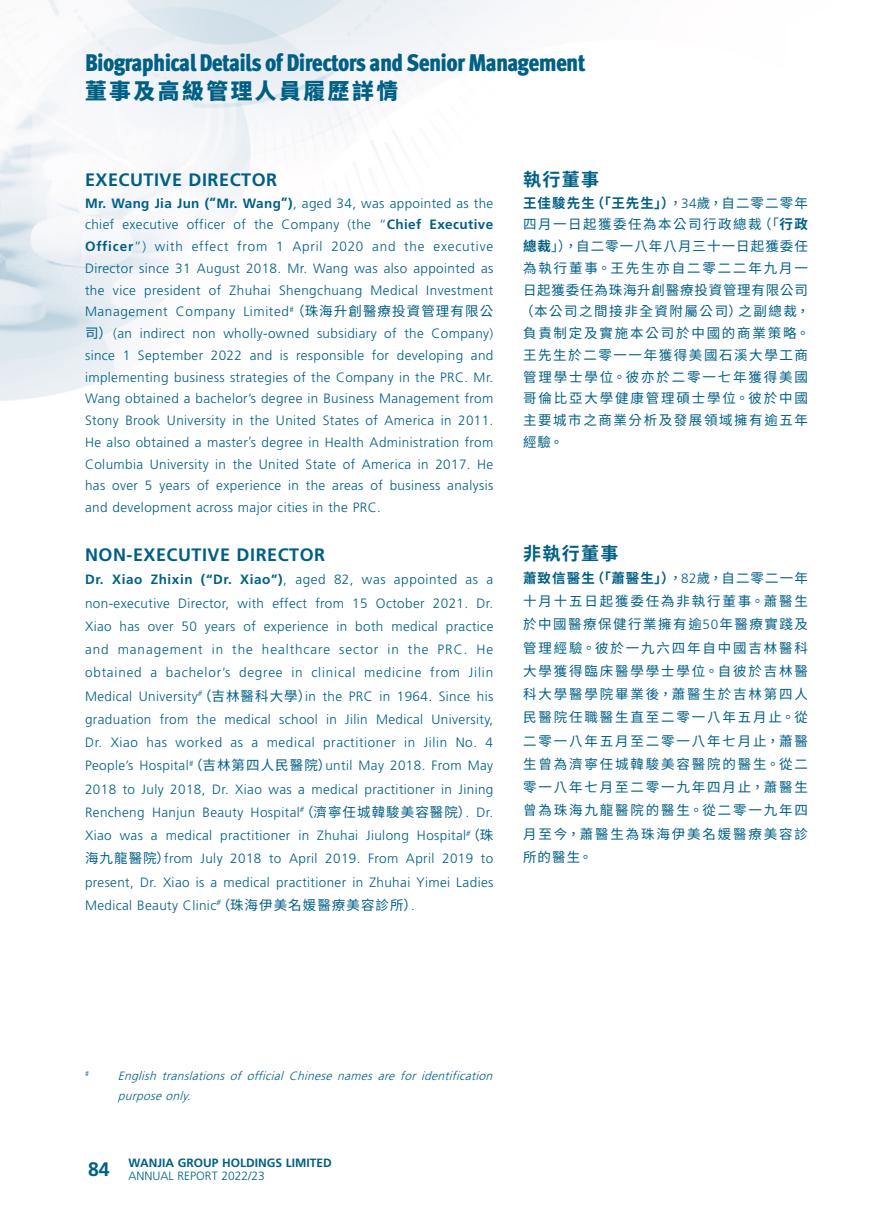
<style>
.page{position:relative;width:893px;height:1212px;background:#fff}
.page>*{position:absolute;margin:0;border:0;box-sizing:border-box;transform-origin:0 0}
.t1{font:900 condensed 24px "Meta Pro";letter-spacing:-.03em;color:#005f85}
.t2{font:800 21.75px "Source Han Sans TC";letter-spacing:.115em;color:#005f85}
.Heading_1{font:700 18px "Frutiger LT Std";letter-spacing:.03em;color:#005f85}
.C_Heading_1{font:700 18px "Source Han Sans TC";letter-spacing:.08em;color:#005f85}
.Body_Text{font:300 13.5px/21.8px "Frutiger LT Std";letter-spacing:.03em;color:#005f85;text-align:justify}
.Body_Text-2{font:13.5px/23.2px "Source Han Sans TC";letter-spacing:.135em;color:#005f85;text-align:justify}
.C_Body_Text{font:13.5px/21.8px "Source Han Sans TC";letter-spacing:.115em;color:#005f85}
.Notes{font:italic 300 12px/19.5px "Frutiger LT Std";color:#005f85}
.t3{font:700 12px/13px "Frutiger LT Std";color:#005f85}
.Notes-2{font:300 7.05px "Frutiger LT Std";color:#005f85}
.s1{font-weight:700}
.s2{font-family:"Source Han Sans TC";font-weight:400}
.s3{font-family:"Frutiger LT Std";font-weight:300}
.s4{font-weight:300}
</style>
<div class="page">
<h1 class="t1" style="left:85px;top:44px;width:502px">Biographical Details of Directors and Senior Management</h1>
<h2 class="t2" style="left:85px;top:78px;width:315px">董事及高級管理人員履歷詳情</h2>
<p class="Heading_1" style="left:85px;top:169px;width:194px">EXECUTIVE DIRECTOR</p>
<p class="Body_Text" style="left:85px;top:192px;width:410px"><span class="s1">Mr. Wang Jia Jun (“Mr. Wang”)</span>, aged 34, was appointed as the chief executive officer of the Company (the “<span class="s1">Chief Executive Officer</span>”) with effect from 1 April 2020 and the executive Director since 31 August 2018. Mr. Wang was also appointed as the vice president of Zhuhai Shengchuang Medical Investment Management Company Limited<sup>#</sup><span class="s2">（珠海升創醫療投資管理有限公司）</span> (an indirect non wholly-owned subsidiary of the Company) since 1 September 2022 and is responsible for developing and implementing business strategies of the Company in the PRC. Mr.<br>Wang obtained a bachelor’s degree in Business Management from Stony Brook University in the United States of America in 2011.<br>He also obtained a master’s degree in Health Administration from Columbia University in the United State of America in 2017. He has over 5 years of experience in the areas of business analysis and development across major cities in the PRC.</p>
<p class="Heading_1" style="left:85px;top:544px;width:242px">NON-EXECUTIVE DIRECTOR</p>
<p class="Body_Text" style="left:85px;top:568px;width:410px;line-height:23.2px"><span class="s1">Dr. Xiao Zhixin (“Dr. Xiao”)</span>, aged 82, was appointed as a non-executive Director, with effect from 15 October 2021. Dr.<br>Xiao has over 50 years of experience in both medical practice and management in the healthcare sector in the PRC. He obtained a bachelor’s degree in clinical medicine from Jilin Medical University<sup>#</sup><span class="s2">（吉林醫科大學）</span>in the PRC in 1964. Since his graduation from the medical school in Jilin Medical University, Dr. Xiao has worked as a medical practitioner in Jilin No. 4<br>People’s Hospital<sup>#</sup><span class="s2">（吉林第四人民醫院）</span>until May 2018. From May 2018 to July 2018, Dr. Xiao was a medical practitioner in Jining Rencheng Hanjun Beauty Hospital<sup>#</sup><span class="s2">（濟寧任城韓駿美容醫院）</span>. Dr.<br>Xiao was a medical practitioner in Zhuhai Jiulong Hospital<sup>#</sup><span class="s2">（珠海九龍醫院）</span>from July 2018 to April 2019. From April 2019 to present, Dr. Xiao is a medical practitioner in Zhuhai Yimei Ladies Medical Beauty Clinic<sup>#</sup><span class="s2">（珠海伊美名媛醫療美容診所）</span>.</p>
<p class="C_Heading_1" style="left:523px;top:169px;width:78px">執行董事</p>
<p class="C_Body_Text" style="left:520px;top:192px;width:291px"><span class="s1">王佳駿先生（「王先生」）</span>，<span class="s3">34</span>歲，自二零二零年四月一日起獲委任為本公司行政總裁（「<span class="s1">行政總裁</span>」），自二零一八年八月三十一日起獲委任為執行董事。王先生亦自二零二二年九月一日起獲委任為珠海升創醫療投資管理有限公司（本公司之間接非全資附屬公司）之副總裁，負責制定及實施本公司於中國的商業策略。王先生於二零一一年獲得美國石溪大學工商管理學士學位。彼亦於二零一七年獲得美國哥倫比亞大學健康管理碩士學位。彼於中國主要城市之商業分析及發展領域擁有逾五年經驗。</p>
<p class="C_Heading_1" style="left:523px;top:543px;width:97px">非執行董事</p>
<p class="Body_Text-2" style="left:523px;top:566px;width:286px"><span class="s1">蕭致信醫生（「蕭醫生」）</span>，<span class="s3">82</span>歲，自二零二一年十月十五日起獲委任為非執行董事。蕭醫生於中國醫療保健行業擁有逾<span class="s3">50</span>年醫療實踐及管理經驗。彼於一九六四年自中國吉林醫科大學獲得臨床醫學學士學位。自彼於吉林醫科大學醫學院畢業後，蕭醫生於吉林第四人民醫院任職醫生直至二零一八年五月止。從二零一八年五月至二零一八年七月止，蕭醫生曾為濟寧任城韓駿美容醫院的醫生。從二零一八年七月至二零一九年四月止，蕭醫生曾為珠海九龍醫院的醫生。從二零一九年四月至今，蕭醫生為珠海伊美名媛醫療美容診所的醫生。</p>
<p class="Notes-2" style="left:85px;top:1070px;width:5px">#</p>
<p class="Notes" style="left:118px;top:1066px;width:380px">English translations of official Chinese names are for identification purpose only.</p>
<p class="t3" style="left:88px;top:1156px;width:245px;text-indent:41px">WANJIA GROUP HOLDINGS LIMITED<br><sup>84</sup> <span class="s4">ANNUAL REPORT 2022/23</span></p>
</div>
